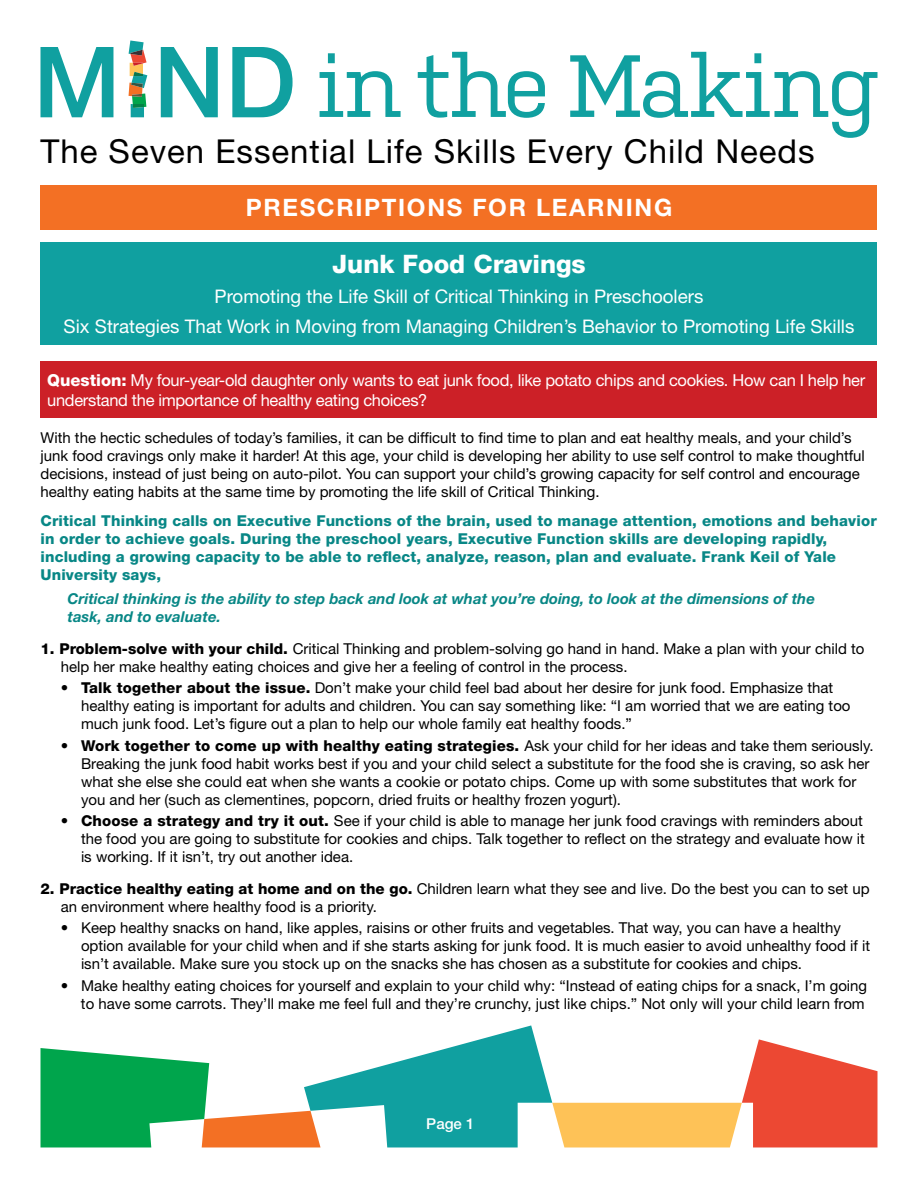
<style>
.page{position:relative;width:918px;height:1188px;background:#fff}
.page>*{position:absolute;margin:0;border:0;box-sizing:border-box;transform-origin:0 0}
.t1{font:33px "Helvetica Neue LT Std";letter-spacing:.03em;color:#000}
.t2{font:800 25.5px "Helvetica Neue LT Std";color:#fff}
.t3{font:700 24px "Helvetica Neue LT Std";letter-spacing:.07em;color:#fff}
.t4{font:18.75px/30.2px "Helvetica Neue LT Std";color:#fff;text-align:center}
.t5{font:16.5px/19.8px "Helvetica Neue LT Std";letter-spacing:-.02em;color:#fff}
.t6{font:15px/18px "Helvetica Neue LT Std";color:#000}
.t7{font:800 15px/18px "Helvetica Neue LT Std";letter-spacing:.01em;color:#088786}
.t8{font:italic 700 15px/18px "Helvetica Neue LT Std";color:#088786}
.t9{font:500 15px "Helvetica Neue LT Std";color:#fff}
.s1{font-weight:800}
</style>
<div class="page">
<svg style="left:41px;top:1025px;width:837px;height:123px"></svg>
<div style="left:40px;top:243px;width:838px;height:102px;background:#10a0a0"></div>
<div style="left:40px;top:186px;width:838px;height:44px;background:#f37024"></div>
<svg style="left:320px;top:53px;width:81px;height:64px"></svg>
<svg style="left:418px;top:52px;width:127px;height:66px"></svg>
<svg style="left:570px;top:52px;width:307px;height:86px"></svg>
<svg style="left:40px;top:47px;width:73px;height:70px"></svg>
<svg style="left:161px;top:47px;width:57px;height:70px"></svg>
<svg style="left:232px;top:47px;width:61px;height:70px"></svg>
<svg style="left:129px;top:40px;width:18px;height:77px"></svg>
<div style="left:40px;top:362px;width:838px;height:56px;background:#cc2027"></div>
<h1 class="t1" style="left:40px;top:132px;width:776px">The Seven Essential Life Skills Every Child Needs</h1>
<h3 class="t3" style="left:246px;top:193px;width:428px">PRESCRIPTIONS FOR LEARNING</h3>
<h2 class="t2" style="left:332px;top:249px;width:255px">Junk Food Cravings</h2>
<p class="t4" style="left:64px;top:281px;width:792px">Promoting the Life Skill of Critical Thinking in Preschoolers<br>Six Strategies That Work in Moving from Managing Children’s Behavior to Promoting Life Skills</p>
<p class="t5" style="left:47px;top:370px;width:820px"><span class="s1">Question:</span> My four-year-old daughter only wants to eat junk food, like potato chips and cookies. How can I help her understand the importance of healthy eating choices?</p>
<p class="t6" style="left:40px;top:428px;width:826px">With the hectic schedules of today’s families, it can be difficult to find time to plan and eat healthy meals, and your child’s junk food cravings only make it harder! At this age, your child is developing her ability to use self control to make thoughtful decisions, instead of just being on auto-pilot. You can support your child’s growing capacity for self control and encourage healthy eating habits at the same time by promoting the life skill of Critical Thinking.</p>
<p class="t7" style="left:40px;top:511px;width:838px">Critical Thinking calls on Executive Functions of the brain, used to manage attention, emotions and behavior in order to achieve goals. During the preschool years, Executive Function skills are developing rapidly, including a growing capacity to be able to reflect, analyze, reason, plan and evaluate. Frank Keil of Yale University says,</p>
<p class="t8" style="left:68px;top:590px;width:749px">Critical thinking is the ability to step back and look at what you’re doing, to look at the dimensions of the task, and to evaluate.</p>
<p class="t6" style="left:61px;top:639px;width:805px;text-indent:-20px"><span class="s1">1. Problem-solve with your child.</span> Critical Thinking and problem-solving go hand in hand. Make a plan with your child to help her make healthy eating choices and give her a feeling of control in the process.</p>
<p class="t6" style="left:81px;top:679px;width:771px;text-indent:-20px">• <span class="s1">Talk together about the issue.</span> Don’t make your child feel bad about her desire for junk food. Emphasize that healthy eating is important for adults and children. You can say something like: “I am worried that we are eating too much junk food. Let’s figure out a plan to help our whole family eat healthy foods.”</p>
<p class="t6" style="left:81px;top:736px;width:794px;text-indent:-20px">• <span class="s1">Work together to come up with healthy eating strategies.</span> Ask your child for her ideas and take them seriously.<br>Breaking the junk food habit works best if you and your child select a substitute for the food she is craving, so ask her what she else she could eat when she wants a cookie or potato chips. Come up with some substitutes that work for you and her (such as clementines, popcorn, dried fruits or healthy frozen yogurt).</p>
<p class="t6" style="left:81px;top:812px;width:786px;text-indent:-20px">• <span class="s1">Choose a strategy and try it out.</span> See if your child is able to manage her junk food cravings with reminders about the food you are going to substitute for cookies and chips. Talk together to reflect on the strategy and evaluate how it is working. If it isn’t, try out another idea.</p>
<p class="t6" style="left:61px;top:879px;width:810px;text-indent:-20px"><span class="s1">2. Practice healthy eating at home and on the go.</span> Children learn what they see and live. Do the best you can to set up an environment where healthy food is a priority.</p>
<p class="t6" style="left:81px;top:919px;width:791px;text-indent:-20px">• Keep healthy snacks on hand, like apples, raisins or other fruits and vegetables. That way, you can have a healthy option available for your child when and if she starts asking for junk food. It is much easier to avoid unhealthy food if it isn’t available. Make sure you stock up on the snacks she has chosen as a substitute for cookies and chips.</p>
<p class="t6" style="left:61px;top:976px;width:808px;text-align:right">• Make healthy eating choices for yourself and explain to your child why: “Instead of eating chips for a snack, I’m going to have some carrots. They’ll make me feel full and they’re crunchy, just like chips.” Not only will your child learn from</p>
<p class="t9" style="left:426px;top:1115px;width:50px">Page 1</p>
</div>
